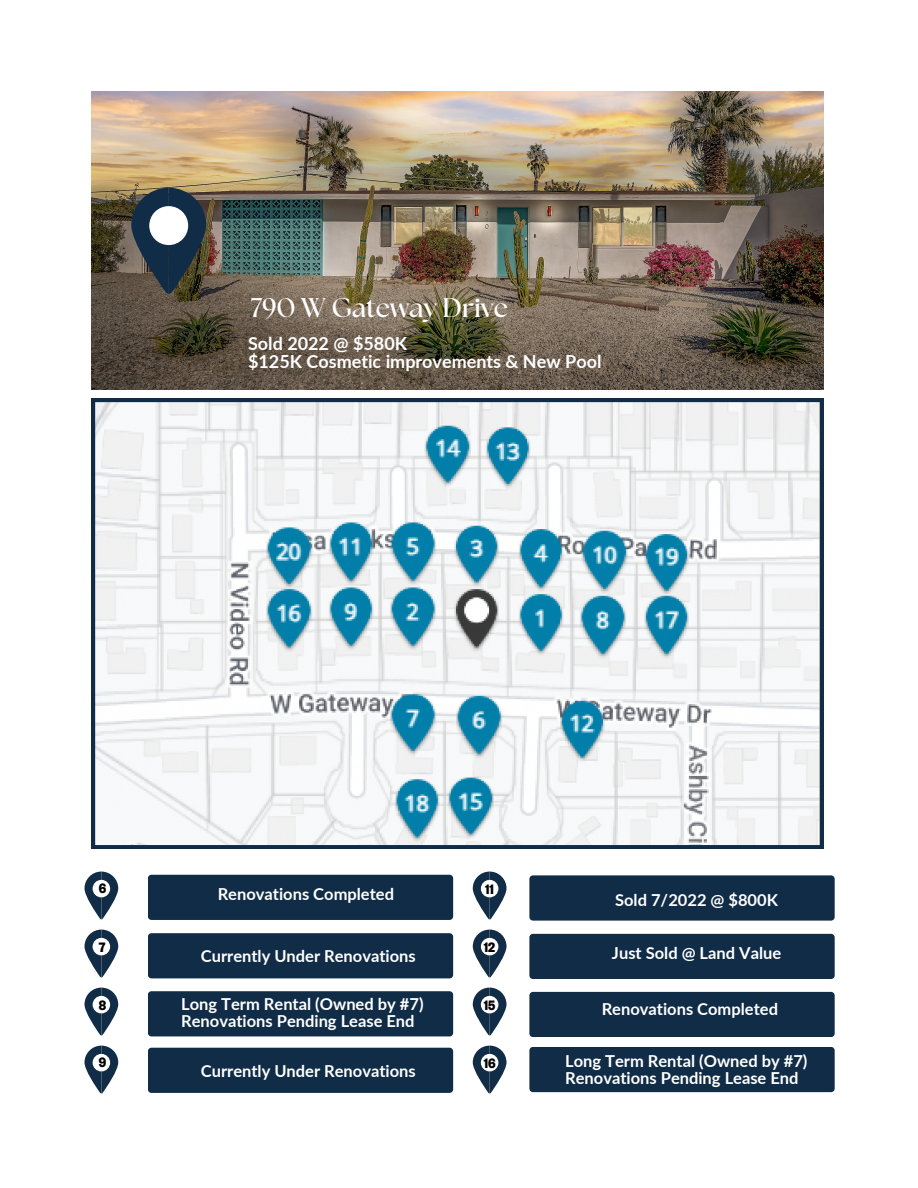
<style>
.page{position:relative;width:918px;height:1188px;background:#fff}
.page>*{position:absolute;margin:0;border:0;box-sizing:border-box;transform-origin:0 0}
.t1{font:700 27px "The Seasons";color:#fff}
.t2{font:700 18px "Lato";color:#fff}
.t3{font:700 16.5px "Lato";color:#fff}
.t4{font:700 15px "Founders Grotesk Cond";color:#000}
</style>
<div class="page">
<svg style="left:473px;top:872px;width:33px;height:47px"></svg>
<div style="left:481px;top:880px;width:17px;height:17px;background:#fff;border-radius:50%"></div>
<svg style="left:473px;top:930px;width:33px;height:47px"></svg>
<div style="left:481px;top:938px;width:17px;height:17px;background:#fff;border-radius:50%"></div>
<svg style="left:473px;top:988px;width:33px;height:47px"></svg>
<div style="left:481px;top:996px;width:17px;height:17px;background:#fff;border-radius:50%"></div>
<svg style="left:473px;top:1046px;width:33px;height:47px"></svg>
<div style="left:481px;top:1054px;width:17px;height:17px;background:#fff;border-radius:50%"></div>
<div style="left:529px;top:875px;width:306px;height:46px;background:#102c47;border-radius:4px"></div>
<div style="left:529px;top:934px;width:306px;height:45px;background:#102c47;border-radius:4px"></div>
<div style="left:529px;top:992px;width:306px;height:45px;background:#102c47;border-radius:4px"></div>
<div style="left:529px;top:1047px;width:306px;height:45px;background:#102c47;border-radius:4px"></div>
<svg style="left:84px;top:872px;width:34px;height:47px"></svg>
<div style="left:93px;top:880px;width:17px;height:17px;background:#fff;border-radius:50%"></div>
<svg style="left:84px;top:930px;width:34px;height:47px"></svg>
<div style="left:93px;top:938px;width:17px;height:17px;background:#fff;border-radius:50%"></div>
<svg style="left:84px;top:988px;width:34px;height:47px"></svg>
<div style="left:93px;top:996px;width:17px;height:17px;background:#fff;border-radius:50%"></div>
<svg style="left:84px;top:1046px;width:34px;height:47px"></svg>
<div style="left:93px;top:1054px;width:17px;height:17px;background:#fff;border-radius:50%"></div>
<div style="left:148px;top:1048px;width:305px;height:45px;background:#102c47;border-radius:4px"></div>
<div style="left:148px;top:875px;width:305px;height:45px;background:#102c47;border-radius:4px"></div>
<div style="left:148px;top:933px;width:305px;height:45px;background:#102c47;border-radius:4px"></div>
<div style="left:148px;top:991px;width:305px;height:45px;background:#102c47;border-radius:4px"></div>
<svg style="left:92px;top:399px;width:731px;height:449px"></svg>
<img style="left:92px;top:92px;width:731px;height:298px">
<svg style="left:131px;top:188px;width:75px;height:105px"></svg>
<div style="left:149px;top:206px;width:39px;height:39px;background:#fff;border-radius:50%"></div>
<p class="t1" style="left:251px;top:296px;width:259px">790 W Gateway Drive</p>
<p class="t2" style="left:248px;top:332px;width:161px">Sold 2022 @ $580K</p>
<p class="t2" style="left:248px;top:350px;width:355px">$125K Cosmetic improvements &amp; New Pool</p>
<p class="t4" style="left:99px;top:879px;width:9px">6</p>
<p class="t3" style="left:218px;top:884px;width:178px">Renovations Completed</p>
<p class="t4" style="left:485px;top:879px;width:10px">11</p>
<p class="t3" style="left:615px;top:890px;width:164px">Sold 7/2022 @ $800K</p>
<p class="t4" style="left:99px;top:938px;width:8px">7</p>
<p class="t3" style="left:201px;top:945px;width:216px">Currently Under Renovations</p>
<h1 class="t4" style="left:484px;top:938px;width:13px">12</h1>
<p class="t3" style="left:612px;top:942px;width:171px">Just Sold @ Land Value</p>
<p class="t4" style="left:99px;top:996px;width:9px">8</p>
<p class="t4" style="left:99px;top:1053px;width:9px">9</p>
<p class="t3" style="left:181px;top:994px;width:244px">Long Term Rental (Owned by #7)</p>
<p class="t3" style="left:181px;top:1011px;width:235px">Renovations Pending Lease End</p>
<p class="t3" style="left:201px;top:1060px;width:216px">Currently Under Renovations</p>
<p class="t4" style="left:484px;top:995px;width:13px">15</p>
<p class="t4" style="left:484px;top:1054px;width:13px">16</p>
<p class="t3" style="left:602px;top:999px;width:178px">Renovations Completed</p>
<p class="t3" style="left:565px;top:1050px;width:244px">Long Term Rental (Owned by #7)</p>
<p class="t3" style="left:565px;top:1067px;width:235px">Renovations Pending Lease End</p>
</div>
